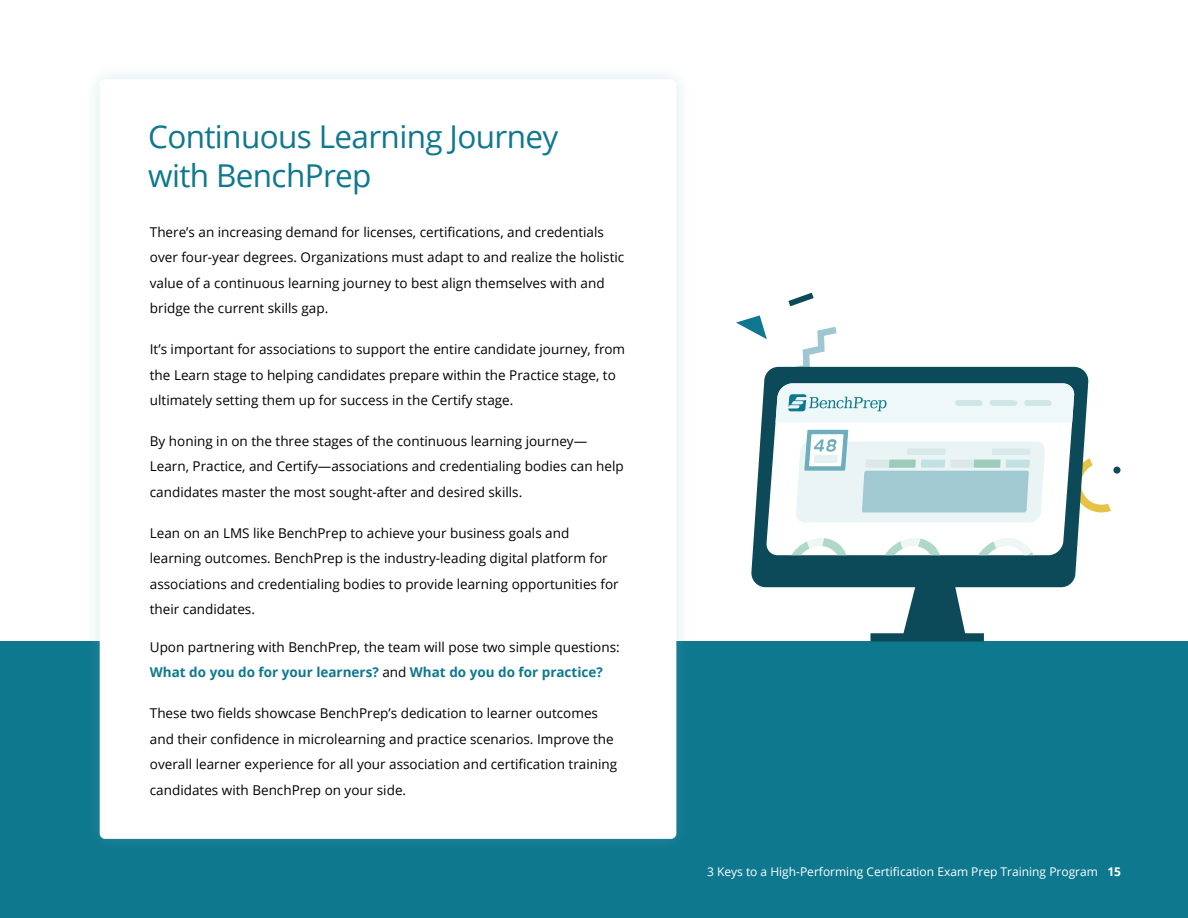
<style>
.page{position:relative;width:1188px;height:918px;background:#fff}
.page>*{position:absolute;margin:0;border:0;box-sizing:border-box;transform-origin:0 0}
.t1{font:31.5px/39px "Open Sans";letter-spacing:-.02em;color:#0e788f}
.t2{font:13.5px/25.5px "Open Sans";color:#000}
.t3{font:12px "Open Sans";color:#fff}
.s1{font-weight:700;color:#0e788f}
.s2{font-weight:700}
</style>
<div class="page">
<div style="left:0;top:642px;width:1188px;height:276px;background:#0e788f"></div>
<div style="left:84px;top:64px;width:608px;height:790px;background:#6eaebc;opacity:.25"></div>
<div style="left:100px;top:79px;width:576px;height:760px;background:#fff;border-radius:5px"></div>
<svg style="left:791px;top:327px;width:46px;height:40px"></svg>
<svg style="left:788px;top:293px;width:26px;height:13px"></svg>
<svg style="left:736px;top:315px;width:31px;height:24px"></svg>
<svg style="left:1088px;top:458px;width:23px;height:55px"></svg>
<div style="left:1113px;top:467px;width:7px;height:7px;background:#0d4a59;border-radius:50%"></div>
<svg style="left:751px;top:367px;width:337px;height:275px"></svg>
<svg style="left:766px;top:383px;width:309px;height:172px"></svg>
<svg style="left:971px;top:538px;width:64px;height:62px"></svg>
<svg style="left:877px;top:538px;width:67px;height:62px"></svg>
<svg style="left:786px;top:538px;width:64px;height:62px"></svg>
<svg style="left:796px;top:430px;width:249px;height:92px"></svg>
<svg style="left:776px;top:383px;width:298px;height:40px"></svg>
<h1 class="t1" style="left:148px;top:116px;width:412px">Continuous Learning Journey with BenchPrep</h1>
<p class="t2" style="left:150px;top:219px;width:476px">There’s an increasing demand for licenses, certifications, and credentials over four-year degrees. Organizations must adapt to and realize the holistic value of a continuous learning journey to best align themselves with and bridge the current skills gap.</p>
<p class="t2" style="left:150px;top:336px;width:477px">It’s important for associations to support the entire candidate journey, from the Learn stage to helping candidates prepare within the Practice stage, to ultimately setting them up for success in the Certify stage.</p>
<p class="t2" style="left:150px;top:428px;width:475px">By honing in on the three stages of the continuous learning journey—<br>Learn, Practice, and Certify—associations and credentialing bodies can help candidates master the most sought-after and desired skills.</p>
<p class="t2" style="left:150px;top:520px;width:470px">Lean on an LMS like BenchPrep to achieve your business goals and learning outcomes. BenchPrep is the industry-leading digital platform for associations and credentialing bodies to provide learning opportunities for their candidates.</p>
<p class="t2" style="left:150px;top:634px;width:471px">Upon partnering with BenchPrep, the team will pose two simple questions:<br><span class="s1">What do you do for your learners?</span> and <span class="s1">What do you do for practice?</span></p>
<p class="t2" style="left:150px;top:700px;width:469px">These two fields showcase BenchPrep’s dedication to learner outcomes and their confidence in microlearning and practice scenarios. Improve the overall learner experience for all your association and certification training candidates with BenchPrep on your side.</p>
<p class="t3" style="left:707px;top:864px;width:416px">3 Keys to a High-Performing Certification Exam Prep Training Program <span class="s2">15</span></p>
</div>
